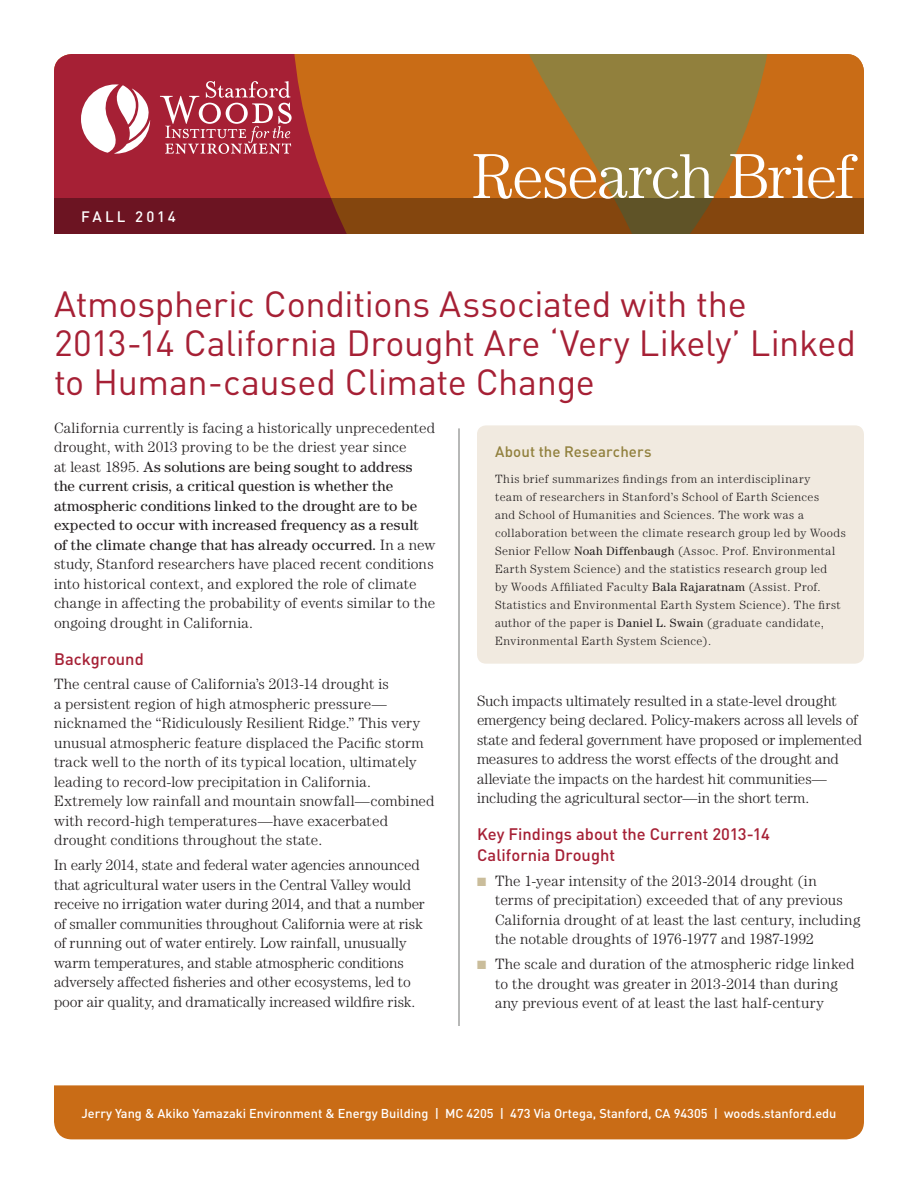
<style>
.page{position:relative;width:918px;height:1188px;background:#fff}
.page>*{position:absolute;margin:0;border:0;box-sizing:border-box;transform-origin:0 0}
.t1{font:300 63.75px "Century";letter-spacing:-.03em;color:#fff}
.Article_Title_Subhea{font:36px/39px "DIN";letter-spacing:-.01em;color:#a62035}
.Subhead_1{font:500 16.5px/21px "DIN";color:#a62035}
.Body_Text{font:300 15px/19.5px "Century";color:#231f20}
.Inset_Head{font:500 15px "DIN";letter-spacing:.005em;color:#91803d}
.t2{font:500 15px "DIN";letter-spacing:.2em;color:#fff}
.t3{font:500 12.75px "DIN";color:#fff}
.Inset_Body{font:300 12px/18px "Century";letter-spacing:.035em;color:#231f20}
.s1{font-weight:400}
.s2{color:#cabd9b}
</style>
<div class="page">
<svg style="left:54px;top:54px;width:375px;height:144px;background:#b54127"></svg>
<svg style="left:429px;top:54px;width:435px;height:144px;background:#b27425"></svg>
<svg style="left:54px;top:198px;width:810px;height:36px;background:#773517"></svg>
<svg style="left:81px;top:84px;width:69px;height:70px"></svg>
<svg style="left:160px;top:81px;width:132px;height:73px;background:#b84d5e"></svg>
<div style="left:54px;top:1085px;width:810px;height:54px;background:#c96c16"></div>
<div style="left:477px;top:425px;width:387px;height:239px;background:#f1eae0;border-radius:9px"></div>
<hr style="left:459px;top:428px;width:1px;height:598px;background:#717271">
<p class="t2" style="left:81px;top:207px;width:96px">FALL 2014</p>
<h1 class="t1" style="left:472px;top:140px;width:385px">Research Brief</h1>
<p class="Article_Title_Subhea" style="left:54px;top:284px;width:803px">Atmospheric Conditions Associated with the<br>2013-14 California Drought Are ‘Very Likely’ Linked to Human-caused Climate Change</p>
<p class="Body_Text" style="left:54px;top:418px;width:383px">California currently is facing a historically unprecedented drought, with 2013 proving to be the driest year since<br>at least 1895. <span class="s1">As solutions are being sought to address the current crisis, a critical question is whether the atmospheric conditions linked to the drought are to be expected to occur with increased frequency as a result of the climate change that has already occurred.</span> In a new study, Stanford researchers have placed recent conditions into historical context, and explored the role of climate change in affecting the probability of events similar to the ongoing drought in California.</p>
<p class="Subhead_1" style="left:54px;top:648px;width:91px">Background</p>
<p class="Body_Text" style="left:54px;top:674px;width:382px">The central cause of California’s 2013-14 drought is<br>a persistent region of high atmospheric pressure— nicknamed the “Ridiculously Resilient Ridge.” This very unusual atmospheric feature displaced the Pacific storm track well to the north of its typical location, ultimately leading to record-low precipitation in California.<br>Extremely low rainfall and mountain snowfall—combined with record-high temperatures—have exacerbated drought conditions throughout the state.</p>
<p class="Body_Text" style="left:54px;top:855px;width:372px">In early 2014, state and federal water agencies announced that agricultural water users in the Central Valley would receive no irrigation water during 2014, and that a number of smaller communities throughout California were at risk of running out of water entirely. Low rainfall, unusually warm temperatures, and stable atmospheric conditions adversely affected fisheries and other ecosystems, led to poor air quality, and dramatically increased wildfire risk.</p>
<p class="Inset_Head" style="left:495px;top:442px;width:158px">About the Researchers</p>
<p class="Inset_Body" style="left:495px;top:470px;width:352px">This brief summarizes findings from an interdisciplinary<br>team of researchers in Stanford’s School of Earth Sciences<br>and School of Humanities and Sciences. The work was a collaboration between the climate research group led by Woods Senior Fellow <span class="s1">Noah Diffenbaugh</span> (Assoc. Prof. Environmental Earth System Science) and the statistics research group led<br>by Woods Affiliated Faculty <span class="s1">Bala Rajaratnam</span> (Assist. Prof.<br>Statistics and Environmental Earth System Science). The first author of the paper is <span class="s1">Daniel L. Swain</span> (graduate candidate, Environmental Earth System Science).</p>
<p class="Body_Text" style="left:477px;top:691px;width:387px">Such impacts ultimately resulted in a state-level drought emergency being declared. Policy-makers across all levels of state and federal government have proposed or implemented measures to address the worst effects of the drought and alleviate the impacts on the hardest hit communities— including the agricultural sector—in the short term.</p>
<p class="Subhead_1" style="left:477px;top:823px;width:294px">Key Findings about the Current 2013-14<br>California Drought</p>
<p class="Body_Text" style="left:495px;top:871px;width:367px;text-indent:-18px"><span class="s2">■</span> The 1-year intensity of the 2013-2014 drought (in<br>terms of precipitation) exceeded that of any previous California drought of at least the last century, including the notable droughts of 1976-1977 and 1987-1992</p>
<p class="Body_Text" style="left:495px;top:954px;width:361px;text-indent:-18px"><span class="s2">■</span> The scale and duration of the atmospheric ridge linked to the drought was greater in 2013-2014 than during any previous event of at least the last half-century</p>
<p class="t3" style="left:81px;top:1105px;width:757px">Jerry Yang &amp; Akiko Yamazaki Environment &amp; Energy Building | MC 4205 | 473 Via Ortega, Stanford, CA 94305 | woods.stanford.edu</p>
</div>
